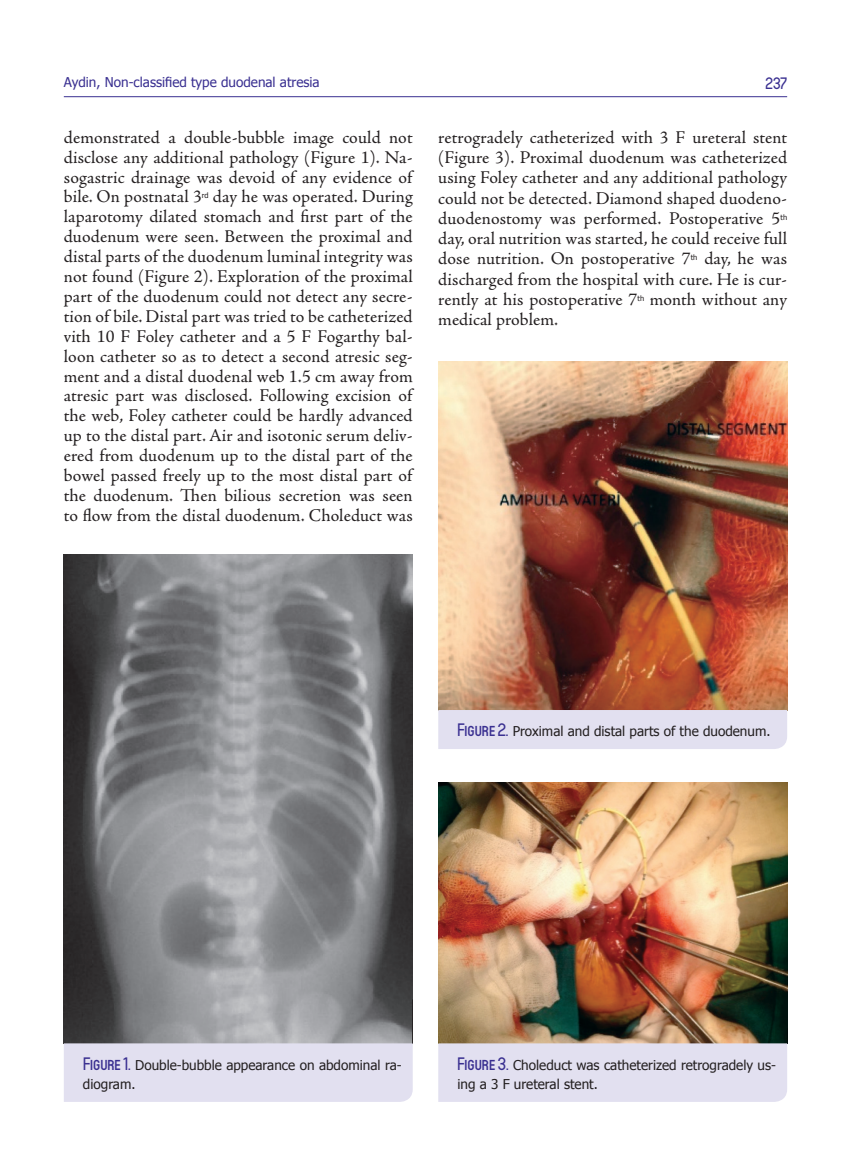
<style>
.page{position:relative;width:851px;height:1170px;background:#fff}
.page>*{position:absolute;margin:0;border:0;box-sizing:border-box;transform-origin:0 0}
.t1{font:18px/20px "Adobe Jenson Pro";letter-spacing:.005em;color:#231f20;text-align:justify}
.t2{font:500 16.5px "Circula";color:#3a3091}
.t3{font:13.5px/19.5px "Tahoma";color:#231f20}
.t4{font:13.5px "Tahoma";color:#3a3091}
.t5{font:7.5px "Tahoma";color:#231f20}
.s1{font-family:"Circula";font-weight:500;font-size:18px;color:#3a3091}
</style>
<div class="page">
<hr style="left:64px;top:96px;width:723px;height:1px;background:#3a3091">
<img style="left:64px;top:555px;width:348px;height:488px">
<div style="left:64px;top:1043px;width:348px;height:58px;background:#e2e0f0"></div>
<img style="left:438px;top:361px;width:349px;height:349px">
<div style="left:438px;top:710px;width:349px;height:39px;background:#e2e0f0"></div>
<img style="left:438px;top:782px;width:349px;height:261px">
<div style="left:438px;top:1043px;width:349px;height:58px;background:#e2e0f0"></div>
<p class="t4" style="left:64px;top:73px;width:257px">Aydin, Non-classified type duodenal atresia</p>
<p class="t2" style="left:765px;top:73px;width:23px">237</p>
<p class="t1" style="left:64px;top:127px;width:350px">demonstrated a double-bubble image could not disclose any additional pathology (Figure 1). Na&shy;sogastric drainage was devoid of any evidence of bile. On postnatal 3</p>
<p class="t1" style="left:64px;top:187px;width:350px;text-indent:149px">day he was operated. During laparotomy dilated stomach and first part of the duodenum were seen. Between the proximal and distal parts of the duodenum luminal integrity was not found (Figure 2). Exploration of the proximal part of the duodenum could not detect any secre&shy;tion of bile. Distal part was tried to be catheterized vith 10 F Foley catheter and a 5 F Fogarthy bal&shy;loon catheter so as to detect a second atresic seg&shy;ment and a distal duodenal web 1.5 cm away from atresic part was disclosed. Following excision of the web, Foley catheter could be hardly advanced up to the distal part. Air and isotonic serum deliv&shy;ered from duodenum up to the distal part of the bowel passed freely up to the most distal part of the duodenum. Then bilious secretion was seen to flow from the distal duodenum. Choleduct was</p>
<p class="t5" style="left:202px;top:190px;width:8px">rd</p>
<p class="t1" style="left:438px;top:127px;width:350px">retrogradely catheterized with 3 F ureteral stent (Figure 3). Proximal duodenum was catheterized using Foley catheter and any additional pathology could not be detected. Diamond shaped duodeno&shy;duodenostomy was performed. Postoperative 5</p>
<p class="t5" style="left:780px;top:212px;width:8px">th</p>
<p class="t1" style="left:438px;top:229px;width:350px">day, oral nutrition was started, he could receive full dose nutrition. On postoperative 7</p>
<p class="t1" style="left:438px;top:249px;width:350px;text-indent:266px">day, he was discharged from the hospital with cure. He is cur&shy;rently at his postoperative 7</p>
<p class="t5" style="left:690px;top:252px;width:8px">th</p>
<p class="t5" style="left:637px;top:293px;width:8px">th</p>
<p class="t1" style="left:649px;top:290px;width:139px">month without any</p>
<p class="t1" style="left:438px;top:310px;width:121px">medical problem.</p>
<p class="t3" style="left:457px;top:721px;width:314px"><span class="s1">Figure 2.</span> Proximal and distal parts of the duodenum.</p>
<p class="t3" style="left:83px;top:1054px;width:320px"><span class="s1">Figure 1.</span> Double-bubble appearance on abdominal ra&shy;diogram.</p>
<p class="t3" style="left:457px;top:1054px;width:320px"><span class="s1">Figure 3.</span> Choleduct was catheterized retrogradely us&shy;ing a 3 F ureteral stent.</p>
</div>
